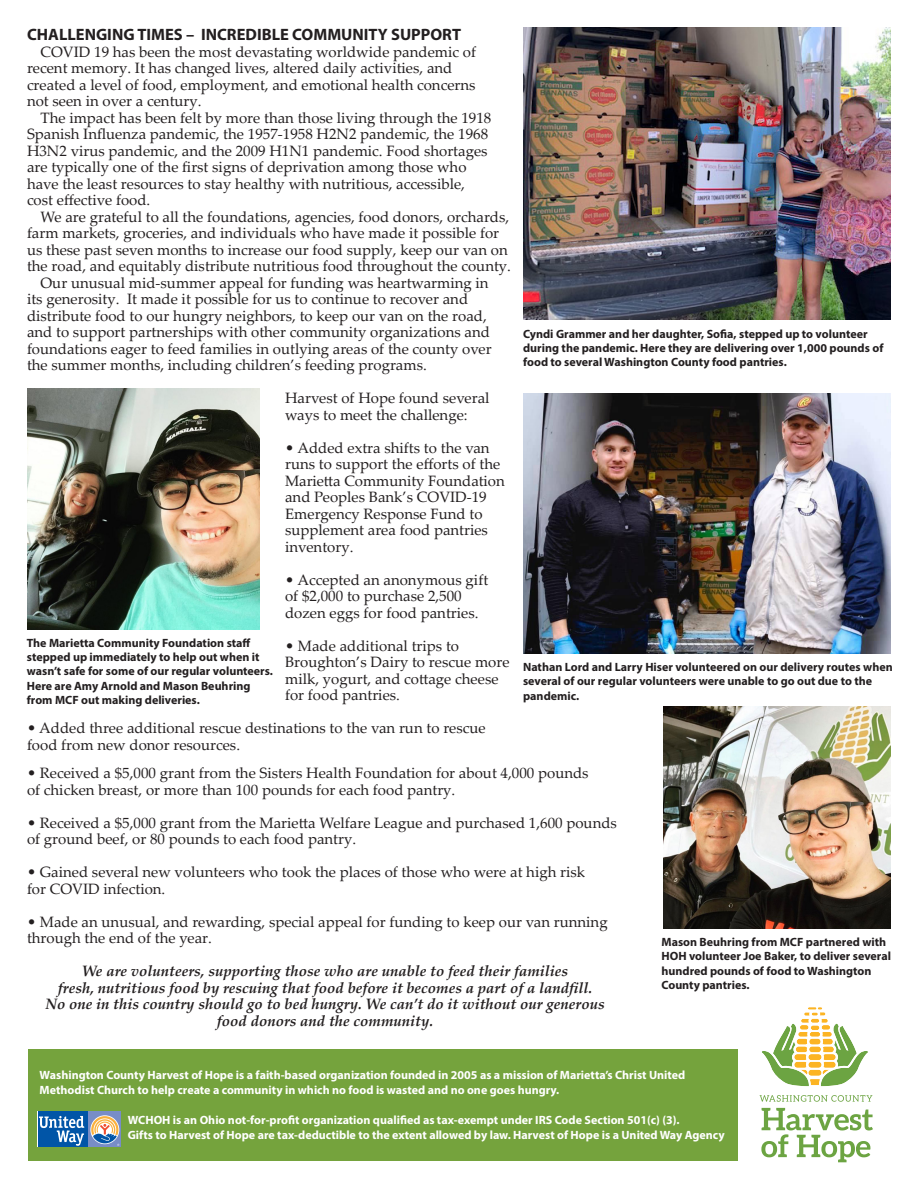
<style>
.page{position:relative;width:918px;height:1188px;background:#fff}
.page>*{position:absolute;margin:0;border:0;box-sizing:border-box;transform-origin:0 0}
.t1{font:700 16.5px "Myriad Pro";color:#231f20}
.t2{font:15px/16.5px "Palatino Linotype";color:#231f20}
.t3{font:italic 700 15px/16.5px "Palatino Linotype";color:#231f20;text-align:center}
.t4{font:700 12px/14.4px "Myriad Pro";color:#231f20}
.t5{font:700 12px/15px "Myriad Pro";color:#fff}
</style>
<div class="page">
<div style="left:28px;top:1050px;width:710px;height:111px;background:#75a33d"></div>
<img style="left:27px;top:389px;width:233px;height:240px">
<img style="left:663px;top:706px;width:228px;height:223px">
<img style="left:523px;top:393px;width:368px;height:260px">
<svg style="left:38px;top:1111px;width:83px;height:1px"></svg>
<div style="left:87px;top:1112px;width:34px;height:35px;background:#788dc7"></div>
<div style="left:38px;top:1112px;width:49px;height:35px;background:#0155a7"></div>
<svg style="left:90px;top:1115px;width:29px;height:29px"></svg>
<svg style="left:39px;top:1116px;width:45px;height:30px"></svg>
<svg style="left:91px;top:1116px;width:28px;height:30px"></svg>
<svg style="left:761px;top:1108px;width:112px;height:54px"></svg>
<svg style="left:760px;top:1095px;width:112px;height:7px"></svg>
<svg style="left:762px;top:1007px;width:106px;height:80px"></svg>
<img style="left:524px;top:27px;width:367px;height:293px">
<p class="t1" style="left:27px;top:24px;width:436px">CHALLENGING TIMES – INCREDIBLE COMMUNITY SUPPORT</p>
<p class="t2" style="left:27px;top:43px;width:451px;text-indent:14px">COVID 19 has been the most devastating worldwide pandemic of recent memory. It has changed lives, altered daily activities, and created a level of food, employment, and emotional health concerns not seen in over a century.</p>
<p class="t2" style="left:27px;top:109px;width:466px;text-indent:14px">The impact has been felt by more than those living through the 1918<br>Spanish Influenza pandemic, the 1957-1958 H2N2 pandemic, the 1968<br>H3N2 virus pandemic, and the 2009 H1N1 pandemic. Food shortages are typically one of the first signs of deprivation among those who have the least resources to stay healthy with nutritious, accessible, cost effective food.</p>
<p class="t2" style="left:27px;top:208px;width:486px;text-indent:14px">We are grateful to all the foundations, agencies, food donors, orchards, farm markets, groceries, and individuals who have made it possible for us these past seven months to increase our food supply, keep our van on the road, and equitably distribute nutritious food throughout the county.</p>
<p class="t2" style="left:27px;top:274px;width:466px;text-indent:14px">Our unusual mid-summer appeal for funding was heartwarming in its generosity. It made it possible for us to continue to recover and distribute food to our hungry neighbors, to keep our van on the road, and to support partnerships with other community organizations and foundations eager to feed families in outlying areas of the county over the summer months, including children’s feeding programs.</p>
<p class="t2" style="left:285px;top:389px;width:206px">Harvest of Hope found several ways to meet the challenge:</p>
<p class="t2" style="left:285px;top:439px;width:221px">• Added extra shifts to the van runs to support the efforts of the<br>Marietta Community Foundation and Peoples Bank’s COVID-19<br>Emergency Response Fund to supplement area food pantries inventory.</p>
<p class="t2" style="left:285px;top:571px;width:205px">• Accepted an anonymous gift of $2,000 to purchase 2,500 dozen eggs for food pantries.</p>
<p class="t2" style="left:285px;top:637px;width:226px">• Made additional trips to<br>Broughton’s Dairy to rescue more milk, yogurt, and cottage cheese for food pantries.</p>
<p class="t2" style="left:27px;top:719px;width:460px">• Added three additional rescue destinations to the van run to rescue food from new donor resources.</p>
<p class="t4" style="left:27px;top:635px;width:248px">The Marietta Community Foundation staff stepped up immediately to help out when it wasn’t safe for some of our regular volunteers.<br>Here are Amy Arnold and Mason Beuhring from MCF out making deliveries.</p>
<p class="t4" style="left:523px;top:326px;width:362px">Cyndi Grammer and her daughter, Sofia, stepped up to volunteer during the pandemic. Here they are delivering over 1,000 pounds of food to several Washington County food pantries.</p>
<p class="t4" style="left:523px;top:659px;width:371px">Nathan Lord and Larry Hiser volunteered on our delivery routes when several of our regular volunteers were unable to go out due to the pandemic.</p>
<p class="t2" style="left:27px;top:764px;width:563px">• Received a $5,000 grant from the Sisters Health Foundation for about 4,000 pounds of chicken breast, or more than 100 pounds for each food pantry.</p>
<p class="t2" style="left:27px;top:814px;width:591px">• Received a $5,000 grant from the Marietta Welfare League and purchased 1,600 pounds of ground beef, or 80 pounds to each food pantry.</p>
<p class="t2" style="left:27px;top:863px;width:560px">• Gained several new volunteers who took the places of those who were at high risk for COVID infection.</p>
<p class="t2" style="left:27px;top:913px;width:582px">• Made an unusual, and rewarding, special appeal for funding to keep our van running through the end of the year.</p>
<p class="t3" style="left:45px;top:962px;width:561px">We are volunteers, supporting those who are unable to feed their families<br>fresh, nutritious food by rescuing that food before it becomes a part of a landfill.<br>No one in this country should go to bed hungry. We can’t do it without our generous food donors and the community.</p>
<p class="t4" style="left:662px;top:934px;width:231px">Mason Beuhring from MCF partnered with HOH volunteer Joe Baker, to deliver several hundred pounds of food to Washington County pantries.</p>
<p class="t5" style="left:40px;top:1067px;width:647px">Washington County Harvest of Hope is a faith-based organization founded in 2005 as a mission of Marietta’s Christ United<br>Methodist Church to help create a community in which no food is wasted and no one goes hungry.</p>
<p class="t5" style="left:128px;top:1112px;width:599px">WCHOH is an Ohio not-for-profit organization qualified as tax-exempt under IRS Code Section 501(c) (3).<br>Gifts to Harvest of Hope are tax-deductible to the extent allowed by law. Harvest of Hope is a United Way Agency</p>
</div>
